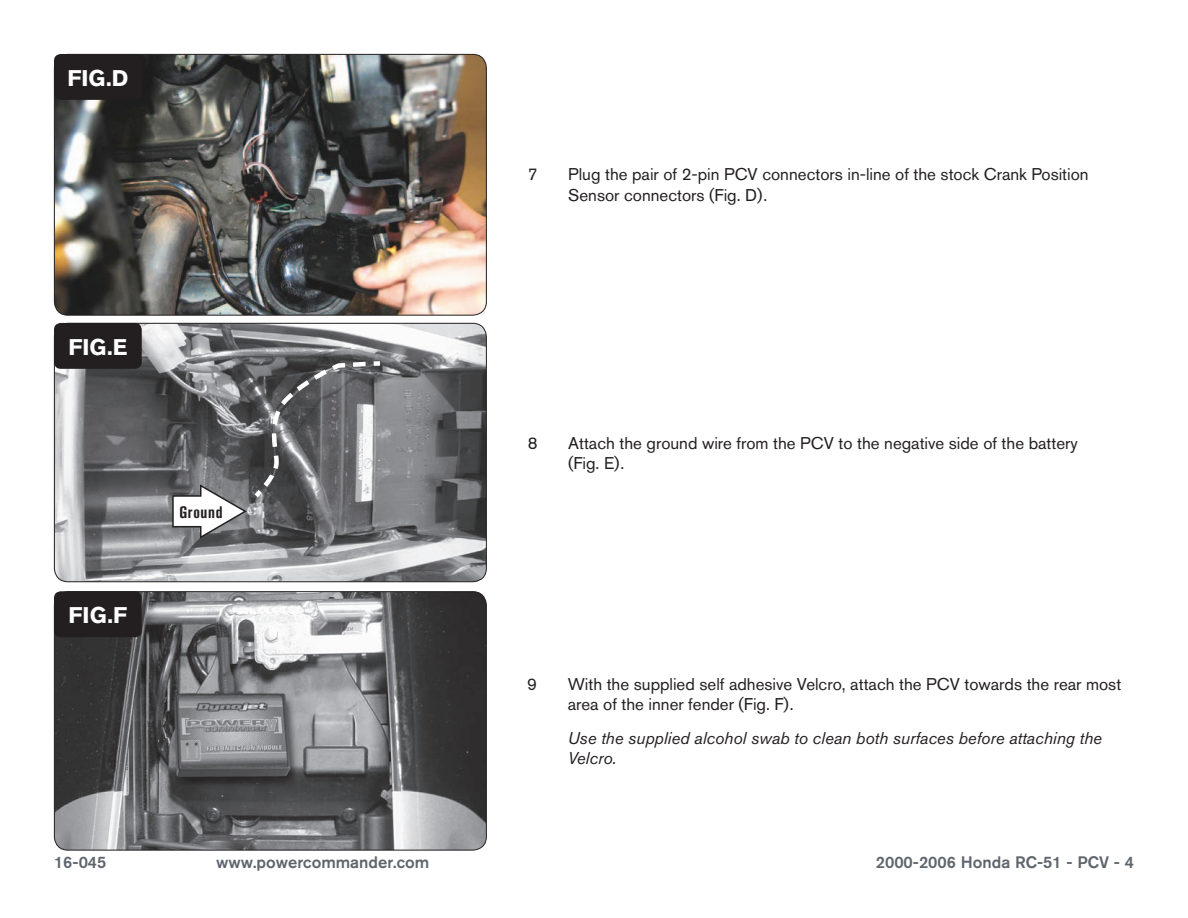
<style>
.page{position:relative;width:1188px;height:918px;background:#fff}
.page>*{position:absolute;margin:0;border:0;box-sizing:border-box;transform-origin:0 0}
.t1{font:700 22.5px "Akzidenz Grotesk BQ";color:#fff}
.Bodycopy{font:16.8px/20.2px "Akzidenz Grotesk BQ";color:#231f20}
.Bodycopy-2{font:italic 16.8px/20.2px "Akzidenz Grotesk BQ";color:#231f20}
.t2{font:500 16.5px "Akzidenz Grotesk BQ";color:#5e656c}
.Callouts{font:700 condensed 16.5px "Akzidenz Grotesk BQ";letter-spacing:.04em;color:#231f20}
</style>
<div class="page">
<img style="left:54px;top:54px;width:431px;height:260px">
<div style="left:54px;top:54px;width:433px;height:262px;border:1px solid #231f20;border-radius:14px"></div>
<div style="left:54px;top:54px;width:88px;height:46px;background:#231f20;border-radius:7px"></div>
<img style="left:54px;top:323px;width:432px;height:259px">
<div style="left:54px;top:323px;width:433px;height:259px;border:1px solid #231f20;border-radius:14px"></div>
<div style="left:54px;top:323px;width:88px;height:46px;background:#231f20;border-radius:7px"></div>
<img style="left:54px;top:592px;width:432px;height:258px">
<div style="left:54px;top:591px;width:433px;height:259px;border:1px solid #231f20;border-radius:14px"></div>
<div style="left:54px;top:591px;width:88px;height:46px;background:#231f20;border-radius:7px"></div>
<svg style="left:171px;top:359px;width:213px;height:180px;background:#747477"></svg>
<p class="t1" style="left:67px;top:65px;width:62px">FIG.D</p>
<p class="t1" style="left:68px;top:334px;width:61px">FIG.E</p>
<p class="t1" style="left:69px;top:602px;width:60px">FIG.F</p>
<p class="Callouts" style="left:179px;top:503px;width:45px">Ground</p>
<p class="Bodycopy" style="left:528px;top:164px;width:11px">7</p>
<p class="Bodycopy" style="left:568px;top:164px;width:522px">Plug the pair of 2-pin PCV connectors in-line of the stock Crank Position<br>Sensor connectors (Fig. D).</p>
<p class="Bodycopy" style="left:528px;top:433px;width:11px">8</p>
<p class="Bodycopy" style="left:568px;top:433px;width:511px">Attach the ground wire from the PCV to the negative side of the battery (Fig. E).</p>
<p class="Bodycopy" style="left:527px;top:674px;width:11px">9</p>
<p class="Bodycopy" style="left:568px;top:674px;width:555px">With the supplied self adhesive Velcro, attach the PCV towards the rear most area of the inner fender (Fig. F).</p>
<p class="Bodycopy-2" style="left:568px;top:728px;width:536px">Use the supplied alcohol swab to clean both surfaces before attaching the<br>Velcro.</p>
<p class="t2" style="left:54px;top:852px;width:54px">16-045</p>
<p class="t2" style="left:216px;top:852px;width:215px">www.powercommander.com</p>
<p class="t2" style="left:876px;top:852px;width:260px">2000-2006 Honda RC-51 - PCV - 4</p>
</div>
